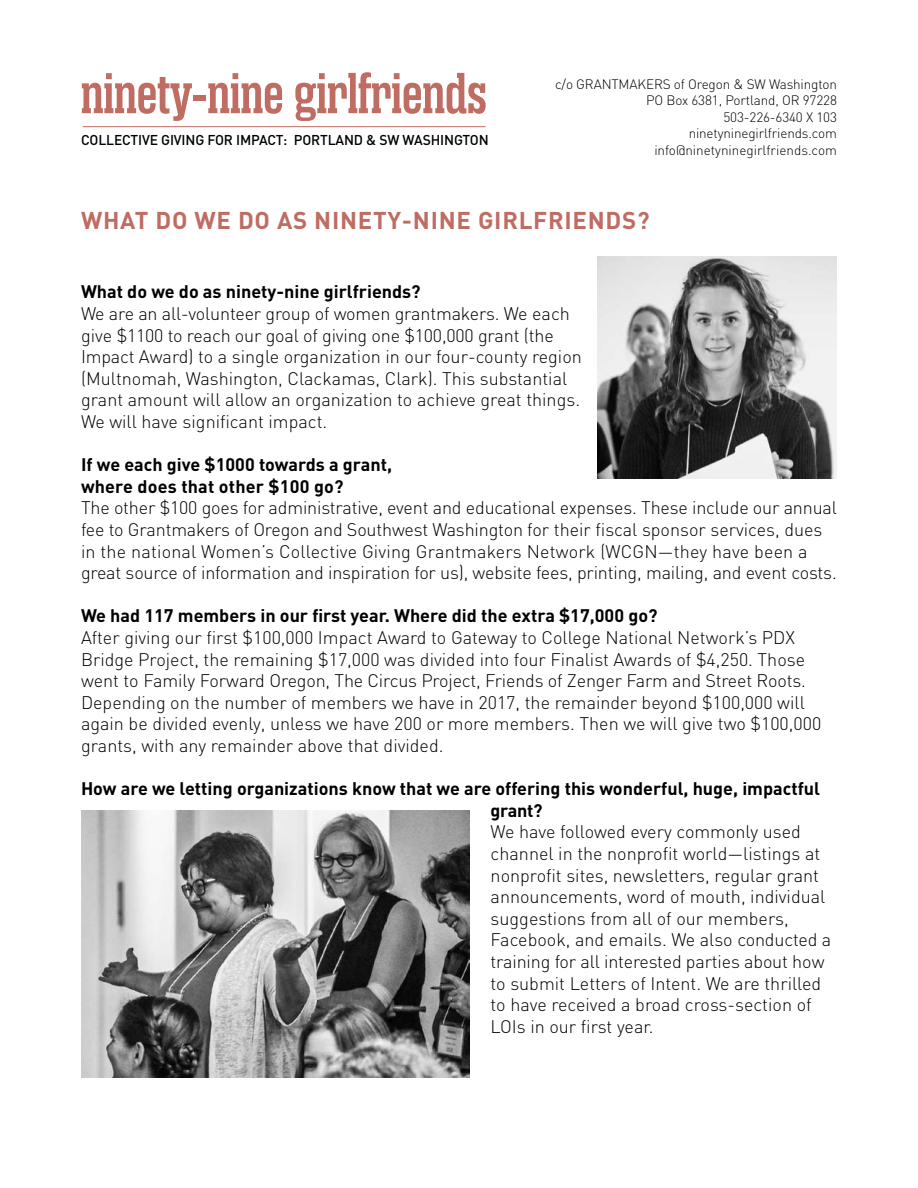
<style>
.page{position:relative;width:918px;height:1188px;background:#fff}
.page>*{position:absolute;margin:0;border:0;box-sizing:border-box;transform-origin:0 0}
.t1{font:600 57.6px "Rama Slab E";color:#bf6c63}
.t2{font:700 24px "DIN";letter-spacing:.03em;color:#bf6c63}
.t3{font:300 18px/21.6px "DIN";color:#000}
.t4{font:700 18px/21.6px "DIN";color:#000}
.t5{font:500 14.1px "DIN";letter-spacing:-.01em;color:#000}
.t6{font:300 13.5px/16.5px "DIN";letter-spacing:-.01em;color:#000;text-align:right}
</style>
<div class="page">
<hr style="left:83px;top:126px;width:403px;height:1px;background:#bf6c63">
<img style="left:81px;top:811px;width:388px;height:266px">
<img style="left:598px;top:257px;width:239px;height:222px">
<h1 class="t1" style="left:81px;top:61px;width:407px">ninety-nine girlfriends</h1>
<p class="t5" style="left:81px;top:131px;width:409px">COLLECTIVE GIVING FOR IMPACT: PORTLAND &amp; SW WASHINGTON</p>
<p class="t6" style="left:555px;top:76px;width:283px">c/o GRANTMAKERS of Oregon &amp; SW Washington<br>PO Box 6381, Portland, OR 97228<br>503-226-6340 X 103<br>ninetyninegirlfriends.com info@ninetyninegirlfriends.com</p>
<h2 class="t2" style="left:81px;top:205px;width:570px">what do we do as ni nety-ni ne gi rlfri ends?</h2>
<p class="t4" style="left:81px;top:280px;width:341px">What do we do as ninety-nine girlfriends?</p>
<p class="t3" style="left:81px;top:303px;width:502px">We are an all-volunteer group of women grantmakers. We each give $1100 to reach our goal of giving one $100,000 grant (the Impact Award) to a single organization in our four-county region (Multnomah, Washington, Clackamas, Clark). This substantial grant amount will allow an organization to achieve great things.<br>We will have significant impact.</p>
<p class="t4" style="left:81px;top:453px;width:313px">If we each give $1000 towards a grant, where does that other $100 go?</p>
<p class="t3" style="left:81px;top:497px;width:758px">The other $100 goes for administrative, event and educational expenses. These include our annual fee to Grantmakers of Oregon and Southwest Washington for their fiscal sponsor services, dues in the national Women’s Collective Giving Grantmakers Network (WCGN—they have been a great source of information and inspiration for us), website fees, printing, mailing, and event costs.</p>
<p class="t4" style="left:81px;top:604px;width:578px">We had 117 members in our first year. Where did the extra $17,000 go?</p>
<p class="t3" style="left:81px;top:627px;width:742px">After giving our first $100,000 Impact Award to Gateway to College National Network’s PDX Bridge Project, the remaining $17,000 was divided into four Finalist Awards of $4,250. Those went to Family Forward Oregon, The Circus Project, Friends of Zenger Farm and Street Roots.<br>Depending on the number of members we have in 2017, the remainder beyond $100,000 will again be divided evenly, unless we have 200 or more members. Then we will give two $100,000 grants, with any remainder above that divided.</p>
<p class="t4" style="left:491px;top:777px;width:331px;text-indent:-410px">How are we letting organizations know that we are offering this wonderful, huge, impactful grant?</p>
<p class="t3" style="left:491px;top:821px;width:342px">We have followed every commonly used channel in the nonprofit world—listings at nonprofit sites, newsletters, regular grant announcements, word of mouth, individual suggestions from all of our members, Facebook, and emails. We also conducted a training for all interested parties about how to submit Letters of Intent. We are thrilled to have received a broad cross-section of LOIs in our first year.</p>
</div>
